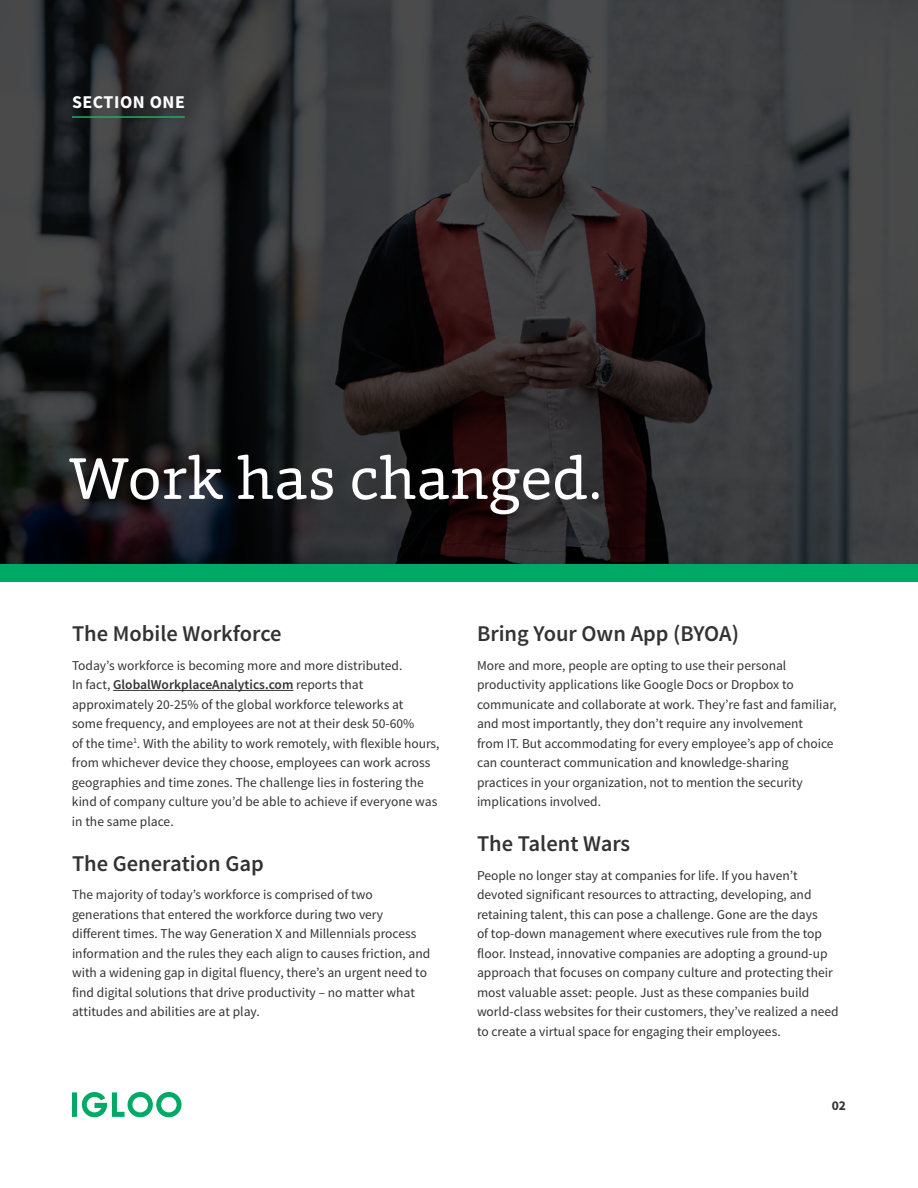
<style>
.page{position:relative;width:918px;height:1188px;background:#fff}
.page>*{position:absolute;margin:0;border:0;box-sizing:border-box;transform-origin:0 0}
.t1{font:60px "Foro Rounded";color:#fff}
.t2{font:600 22.5px "Source Sans Pro";color:#333}
.t3{font:700 18px "Source Sans Pro";letter-spacing:.03em;color:#fff}
.t4{font:13.5px/19.5px "Source Sans Pro";color:#333}
.t5{font:700 13.5px "Source Sans Pro";color:#333}
.s1{font-weight:600}
</style>
<div class="page">
<svg style="left:72px;top:1092px;width:110px;height:25px"></svg>
<svg style="left:0;top:0;width:918px;height:564px;background:#2e2d2f"></svg>
<hr style="left:113px;top:690px;width:180px;height:1px;background:#333">
<div style="left:0;top:564px;width:918px;height:18px;background:#0a6"></div>
<hr style="left:72px;top:116px;width:113px;height:2px;background:#1cb063">
<h3 class="t3" style="left:72px;top:90px;width:114px">SECTION ONE</h3>
<h1 class="t1" style="left:69px;top:440px;width:534px">Work has changed.</h1>
<h2 class="t2" style="left:72px;top:619px;width:211px">The Mobile Workforce</h2>
<p class="t4" style="left:72px;top:656px;width:369px">Today’s workforce is becoming more and more distributed.<br>In fact, <span class="s1">GlobalWorkplaceAnalytics.com</span> reports that approximately 20-25% of the global workforce teleworks at<br>some frequency, and employees are not at their desk 50-60%<br>of the time<sup>1</sup>. With the ability to work remotely, with flexible hours, from whichever device they choose, employees can work across geographies and time zones. The challenge lies in fostering the kind of company culture you’d be able to achieve if everyone was in the same place.</p>
<h2 class="t2" style="left:72px;top:849px;width:193px">The Generation Gap</h2>
<p class="t4" style="left:72px;top:885px;width:360px">The majority of today’s workforce is comprised of two generations that entered the workforce during two very different times. The way Generation X and Millennials process information and the rules they each align to causes friction, and with a widening gap in digital fluency, there’s an urgent need to find digital solutions that drive productivity – no matter what attitudes and abilities are at play.</p>
<h2 class="t2" style="left:477px;top:619px;width:263px">Bring Your Own App (BYOA)</h2>
<p class="t4" style="left:477px;top:656px;width:361px">More and more, people are opting to use their personal productivity applications like Google Docs or Dropbox to communicate and collaborate at work. They’re fast and familiar, and most importantly, they don’t require any involvement<br>from IT. But accommodating for every employee’s app of choice can counteract communication and knowledge-sharing practices in your organization, not to mention the security implications involved.</p>
<h2 class="t2" style="left:477px;top:829px;width:155px">The Talent Wars</h2>
<p class="t4" style="left:477px;top:866px;width:363px">People no longer stay at companies for life. If you haven’t devoted significant resources to attracting, developing, and retaining talent, this can pose a challenge. Gone are the days<br>of top-down management where executives rule from the top floor. Instead, innovative companies are adopting a ground-up approach that focuses on company culture and protecting their most valuable asset: people. Just as these companies build world-class websites for their customers, they’ve realized a need to create a virtual space for engaging their employees.</p>
<p class="t5" style="left:832px;top:1097px;width:16px">02</p>
</div>
